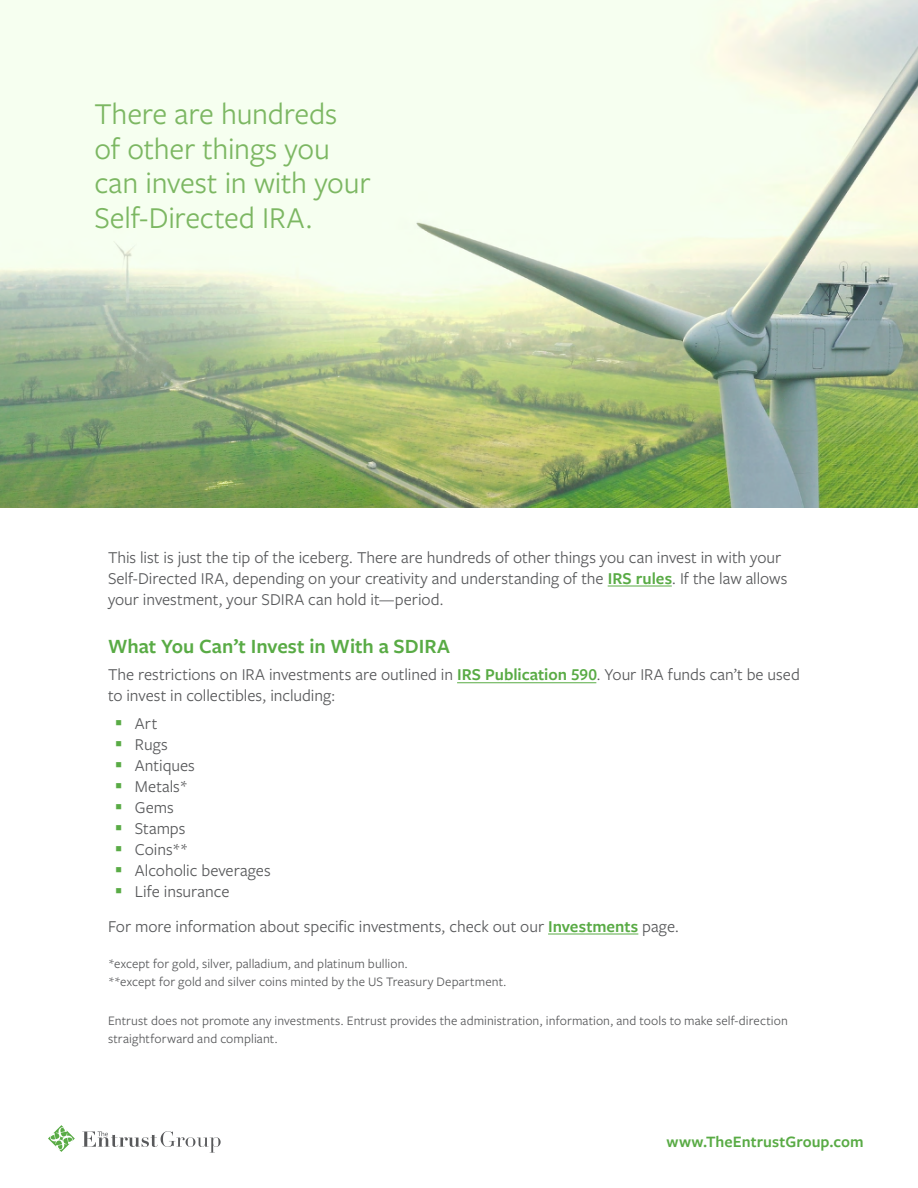
<style>
.page{position:relative;width:918px;height:1188px;background:#fff}
.page>*{position:absolute;margin:0;border:0;box-sizing:border-box;transform-origin:0 0}
.t1{font:31.5px/34.5px "Freight Sans Pro";letter-spacing:-.01em;color:#7cb762}
.t2{font:600 21px "Freight Sans Pro";color:#59ab45}
.t3{font:17.25px/21px "Freight Sans Pro";color:#58595b}
.t4{font:600 16.5px "Freight Sans Pro";color:#59ab45}
.t5{font:13.5px/18px "Freight Sans Pro";letter-spacing:.005em;color:#58595b}
.s1{font-weight:600;color:#59ab45}
</style>
<div class="page">
<hr style="left:608px;top:586px;width:64px;height:1px;background:#59ab45">
<hr style="left:457px;top:682px;width:139px;height:1px;background:#59ab45">
<hr style="left:548px;top:934px;width:90px;height:1px;background:#59ab45">
<img style="left:0;top:0;width:918px;height:508px">
<svg style="left:48px;top:1125px;width:27px;height:27px"></svg>
<svg style="left:82px;top:1131px;width:139px;height:22px"></svg>
<h1 class="t1" style="left:94px;top:95px;width:278px">There are hundreds of other things you can invest in with your<br>Self-Directed IRA.</h1>
<p class="t3" style="left:108px;top:546px;width:681px">This list is just the tip of the iceberg. There are hundreds of other things you can invest in with your<br>Self-Directed IRA, depending on your creativity and understanding of the <span class="s1">IRS rules</span>. If the law allows your investment, your SDIRA can hold it—period.</p>
<p class="t2" style="left:108px;top:632px;width:344px">What You Can’t Invest in With a SDIRA</p>
<p class="t3" style="left:108px;top:664px;width:693px">The restrictions on IRA investments are outlined in <span class="s1">IRS Publication 590</span>. Your IRA funds can’t be used to invest in collectibles, including:</p>
<p class="t3" style="left:135px;top:712px;width:137px">Art<br>Rugs<br>Antiques<br>Metals*<br>Gems<br>Stamps<br>Coins**<br>Alcoholic beverages<br>Life insurance</p>
<p class="t3" style="left:108px;top:915px;width:573px">For more information about specific investments, check out our <span class="s1">Investments</span> page.</p>
<p class="t5" style="left:108px;top:955px;width:400px">*except for gold, silver, palladium, and platinum bullion.<br>**except for gold and silver coins minted by the US Treasury Department.</p>
<p class="t5" style="left:108px;top:1011px;width:681px">Entrust does not promote any investments. Entrust provides the administration, information, and tools to make self-direction straightforward and compliant.</p>
<p class="t4" style="left:667px;top:1130px;width:199px">www.TheEntrustGroup.com</p>
</div>
